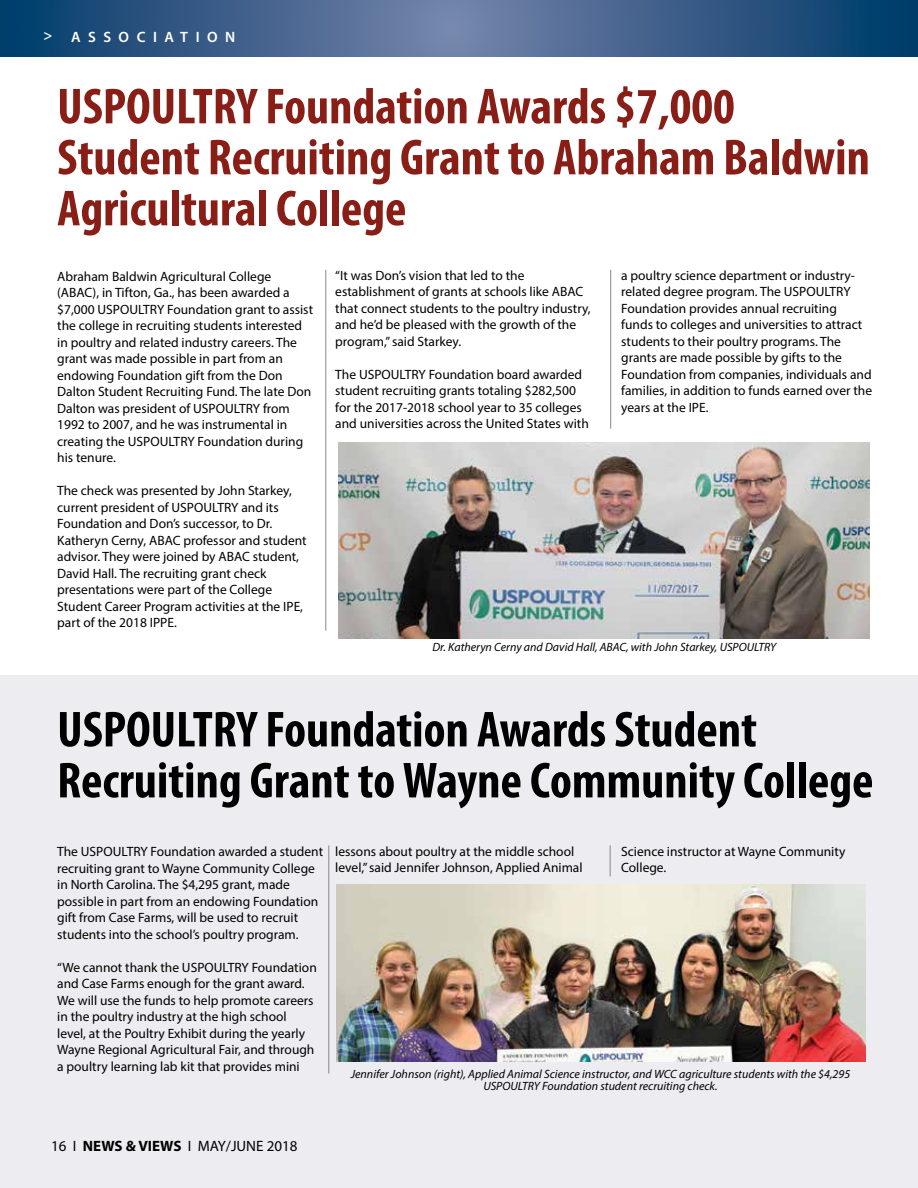
<style>
.page{position:relative;width:918px;height:1188px;background:#fff}
.page>*{position:absolute;margin:0;border:0;box-sizing:border-box;transform-origin:0 0}
.t1{font:700 condensed 51px/51px "Myriad Pro";color:#891e17}
.t2{font:700 condensed 51px/51px "Myriad Pro";color:#000}
.t3{font:15px "Myriad Pro";color:#000}
.t4{font:600 15px "Myriad Pro";letter-spacing:.5em;color:#fff}
.t5{font:13.5px/16.5px "Myriad Pro";color:#000}
.t6{font:italic 12px/12px "Myriad Pro";color:#000;text-align:center}
.s1{font-weight:700}
</style>
<div class="page">
<div style="left:0;top:676px;width:918px;height:512px;background:#ebebf0"></div>
<hr style="left:917px;top:613px;width:1px;height:575px;background:#ebebf0">
<svg style="left:0;top:0;width:918px;height:56px;background:#3a5e89"></svg>
<hr style="left:610px;top:270px;width:1px;height:159px;background:#868787">
<hr style="left:325px;top:270px;width:1px;height:361px;background:#868787">
<img style="left:339px;top:443px;width:531px;height:195px">
<hr style="left:328px;top:845px;width:1px;height:229px;background:#868787">
<img style="left:336px;top:884px;width:529px;height:178px">
<hr style="left:610px;top:845px;width:1px;height:31px;background:#868787">
<p class="t4" style="left:44px;top:27px;width:193px">&gt; ASSOCIATION</p>
<h1 class="t1" style="left:57px;top:80px;width:814px">USPOULTRY Foundation Awards $7,000<br>Student Recruiting Grant to Abraham Baldwin<br>Agricultural College</h1>
<p class="t5" style="left:57px;top:268px;width:257px">Abraham Baldwin Agricultural College (ABAC), in Tifton, Ga., has been awarded a $7,000 USPOULTRY Foundation grant to assist the college in recruiting students interested in poultry and related industry careers. The grant was made possible in part from an endowing Foundation gift from the Don Dalton Student Recruiting Fund. The late Don Dalton was president of USPOULTRY from 1992 to 2007, and he was instrumental in creating the USPOULTRY Foundation during his tenure.</p>
<p class="t5" style="left:57px;top:482px;width:251px">The check was presented by John Starkey, current president of USPOULTRY and its Foundation and Don’s successor, to Dr.<br>Katheryn Cerny, ABAC professor and student advisor. They were joined by ABAC student, David Hall. The recruiting grant check presentations were part of the College Student Career Program activities at the IPE, part of the 2018 IPPE.</p>
<p class="t5" style="left:335px;top:267px;width:257px">“It was Don’s vision that led to the establishment of grants at schools like ABAC that connect students to the poultry industry, and he’d be pleased with the growth of the program,” said Starkey.</p>
<p class="t5" style="left:335px;top:366px;width:255px">The USPOULTRY Foundation board awarded student recruiting grants totaling $282,500 for the 2017-2018 school year to 35 colleges and universities across the United States with</p>
<p class="t5" style="left:621px;top:267px;width:252px">a poultry science department or industry&shy;related degree program. The USPOULTRY Foundation provides annual recruiting funds to colleges and universities to attract students to their poultry programs. The grants are made possible by gifts to the Foundation from companies, individuals and families, in addition to funds earned over the years at the IPE.</p>
<p class="t6" style="left:432px;top:641px;width:346px">Dr. Katheryn Cerny and David Hall, ABAC, with John Starkey, USPOULTRY</p>
<h1 class="t2" style="left:57px;top:703px;width:818px">USPOULTRY Foundation Awards Student<br>Recruiting Grant to Wayne Community College</h1>
<p class="t5" style="left:57px;top:843px;width:268px">The USPOULTRY Foundation awarded a student recruiting grant to Wayne Community College in North Carolina. The $4,295 grant, made possible in part from an endowing Foundation gift from Case Farms, will be used to recruit students into the school’s poultry program.</p>
<p class="t5" style="left:57px;top:959px;width:261px">“We cannot thank the USPOULTRY Foundation and Case Farms enough for the grant award.<br>We will use the funds to help promote careers in the poultry industry at the high school level, at the Poultry Exhibit during the yearly Wayne Regional Agricultural Fair, and through a poultry learning lab kit that provides mini</p>
<p class="t5" style="left:335px;top:843px;width:249px">lessons about poultry at the middle school level,” said Jennifer Johnson, Applied Animal</p>
<p class="t5" style="left:621px;top:843px;width:226px">Science instructor at Wayne Community<br>College.</p>
<p class="t6" style="left:351px;top:1068px;width:501px">Jennifer Johnson (right), Applied Animal Science instructor, and WCC agriculture students with the $4,295<br>USPOULTRY Foundation student recruiting check.</p>
<p class="t3" style="left:51px;top:1137px;width:248px">16 I <span class="s1">NEWS &amp; VI EWS</span> I MAY/JUNE 2018</p>
</div>
